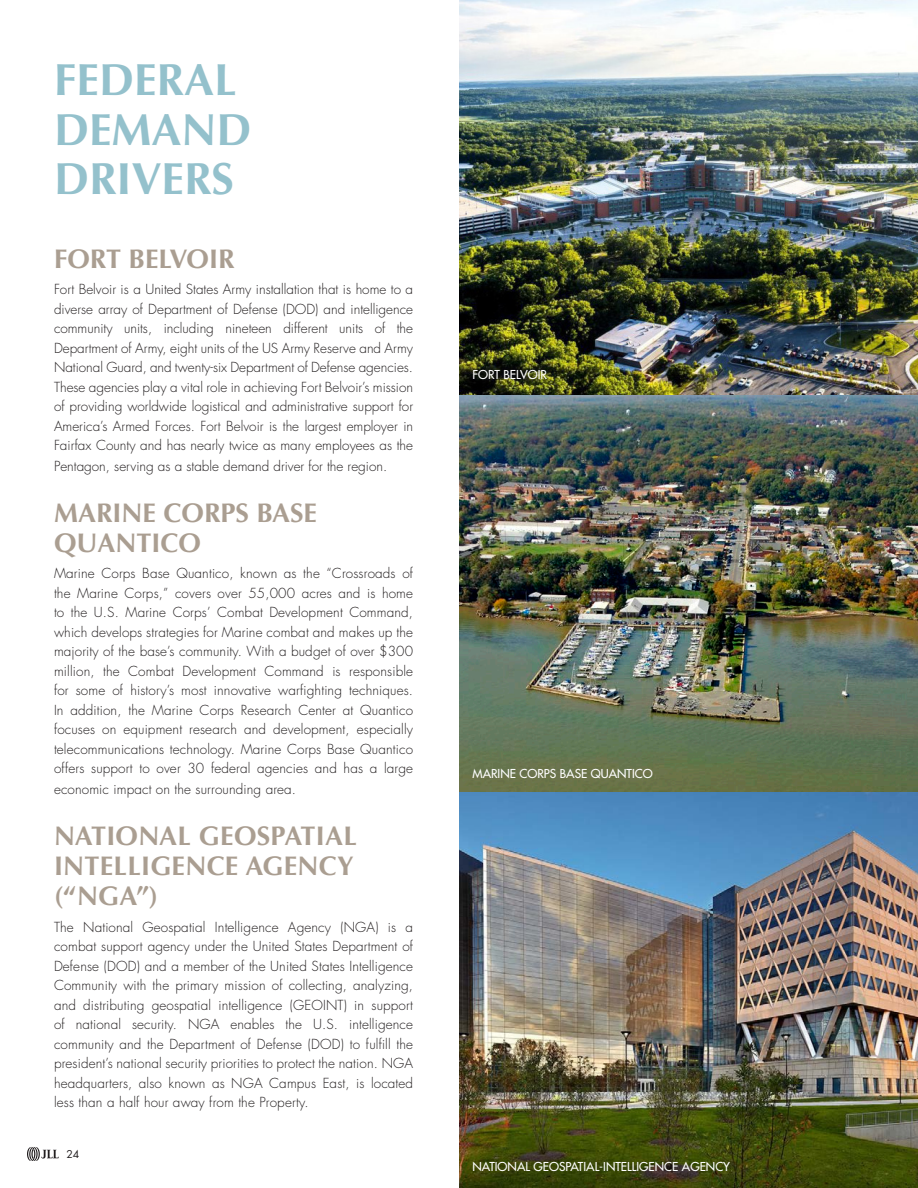
<style>
.page{position:relative;width:918px;height:1188px;background:#fff}
.page>*{position:absolute;margin:0;border:0;box-sizing:border-box;transform-origin:0 0}
.t1{font:700 45px/49.5px "Optima";color:#94c1cc}
.t2{font:700 27px/30px "Optima";color:#aa9e91}
.Copy{font:300 13.5px/19.5px "Futura Std";letter-spacing:.01em;color:#231f20;text-align:justify}
.Copy_White{font:500 12px "Futura Std";color:#fff}
.t3{font:10.5px "Futura Std";color:#231f20}
</style>
<div class="page">
<img style="left:459px;top:0;width:459px;height:1188px">
<div style="left:466px;top:361px;width:88px;height:26px;background:#231f20;opacity:.75"></div>
<svg style="left:27px;top:1147px;width:32px;height:14px"></svg>
<p class="t1" style="left:54px;top:56px;width:199px">FEDERAL<br>DEMAND<br>DRIVERS</p>
<p class="t2" style="left:54px;top:244px;width:182px">FORT BELVOIR</p>
<p class="Copy" style="left:54px;top:280px;width:361px">Fort Belvoir is a United States Army installation that is home to a diverse array of Department of Defense (DOD) and intelligence community units, including nineteen different units of the Department of Army, eight units of the US Army Reserve and Army National Guard, and twenty-six Department of Defense agencies.<br>These agencies play a vital role in achieving Fort Belvoir’s mission of providing worldwide logistical and administrative support for America’s Armed Forces. Fort Belvoir is the largest employer in Fairfax County and has nearly twice as many employees as the</p>
<p class="Copy" style="left:54px;top:457px;width:335px">Pentagon, serving as a stable demand driver for the region.</p>
<p class="t2" style="left:54px;top:498px;width:265px">MARINE CORPS BASE<br>QUANTICO</p>
<p class="Copy" style="left:54px;top:564px;width:361px">Marine Corps Base Quantico, known as the “Crossroads of the Marine Corps,” covers over 55,000 acres and is home to the U.S. Marine Corps’ Combat Development Command, which develops strategies for Marine combat and makes up the majority of the base’s community. With a budget of over $300 million, the Combat Development Command is responsible for some of history’s most innovative warfighting techniques.<br>In addition, the Marine Corps Research Center at Quantico focuses on equipment research and development, especially telecommunications technology. Marine Corps Base Quantico offers support to over 30 federal agencies and has a large</p>
<p class="Copy" style="left:54px;top:780px;width:244px">economic impact on the surrounding area.</p>
<p class="t2" style="left:54px;top:822px;width:304px">NATIONAL GEOSPATIAL<br>INTELLIGENCE AGENCY (“NGA”)</p>
<p class="Copy" style="left:54px;top:917px;width:361px">The National Geospatial Intelligence Agency (NGA) is a combat support agency under the United States Department of Defense (DOD) and a member of the United States Intelligence Community with the primary mission of collecting, analyzing, and distributing geospatial intelligence (GEOINT) in support of national security. NGA enables the U.S. intelligence community and the Department of Defense (DOD) to fulfill the president’s national security priorities to protect the nation. NGA headquarters, also known as NGA Campus East, is located less than a half hour away from the Property.</p>
<p class="t3" style="left:67px;top:1148px;width:14px">24</p>
<p class="Copy_White" style="left:472px;top:367px;width:76px">FORT BELVOIR</p>
<p class="Copy_White" style="left:472px;top:766px;width:182px">MARINE CORPS BASE QUANTICO</p>
<p class="Copy_White" style="left:472px;top:1159px;width:259px">NATIONAL GEOSPATIAL-INTELLIGENCE AGENCY</p>
</div>
